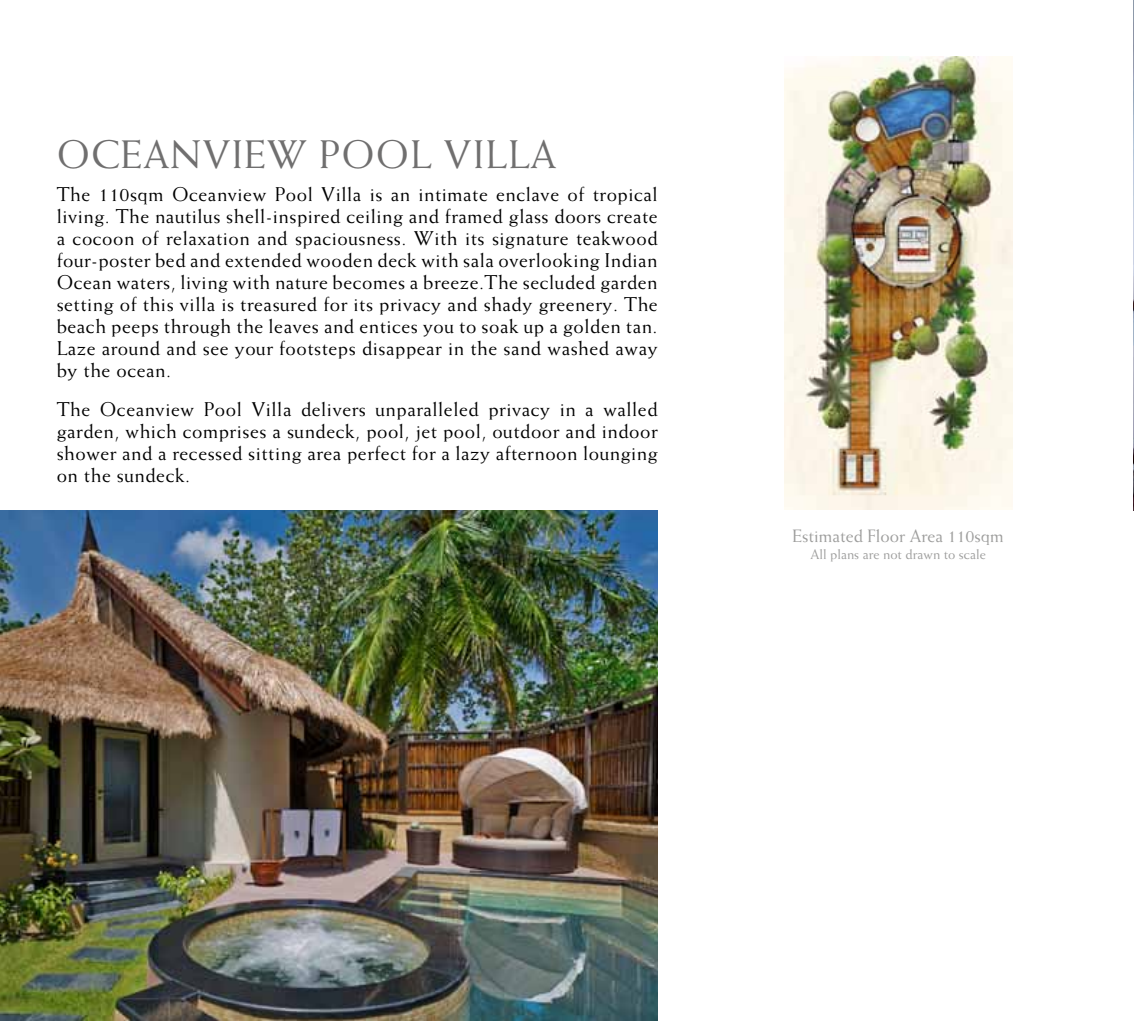
<style>
.page{position:relative;width:1134px;height:1021px;background:#fff}
.page>*{position:absolute;margin:0;border:0;box-sizing:border-box;transform-origin:0 0}
.t1{font:40px "Weiss";letter-spacing:.025em;color:#706f6f}
.t2{font:20px/22px "Weiss";letter-spacing:.025em;color:#000;text-align:justify}
.t3{font:18px "Weiss";color:#9d9d9c}
.t4{font:14px "Weiss";color:#9d9d9c}
</style>
<div class="page">
<img style="left:1133px;top:0;width:1px;height:510px">
<img style="left:0;top:510px;width:658px;height:510px">
<img style="left:785px;top:57px;width:227px;height:453px">
<h1 class="t1" style="left:57px;top:131px;width:62px">Oceanview</h1>
<h1 class="t1" style="left:319px;top:131px;width:176px">POOL Villa</h1>
<p class="t2" style="left:57px;top:183px;width:603px">The 110sqm Oceanview Pool Villa is an intimate enclave of tropical living. The nautilus shell-inspired ceiling and framed glass doors create a cocoon of relaxation and spaciousness. With its signature teakwood four-poster bed and extended wooden deck with sala overlooking Indian Ocean waters, living with nature becomes a breeze.The secluded garden setting of this villa is treasured for its privacy and shady greenery. The beach peeps through the leaves and entices you to soak up a golden tan.<br>Laze around and see your footsteps disappear in the sand washed away by the ocean.</p>
<p class="t2" style="left:57px;top:398px;width:603px">The Oceanview Pool Villa delivers unparalleled privacy in a walled garden, which comprises a sundeck, pool, jet pool, outdoor and indoor shower and a recessed sitting area perfect for a lazy afternoon lounging on the sundeck.</p>
<p class="t3" style="left:792px;top:525px;width:213px">Estimated Floor Area 110sqm</p>
<p class="t4" style="left:810px;top:545px;width:177px">All plans are not drawn to scale</p>
</div>
